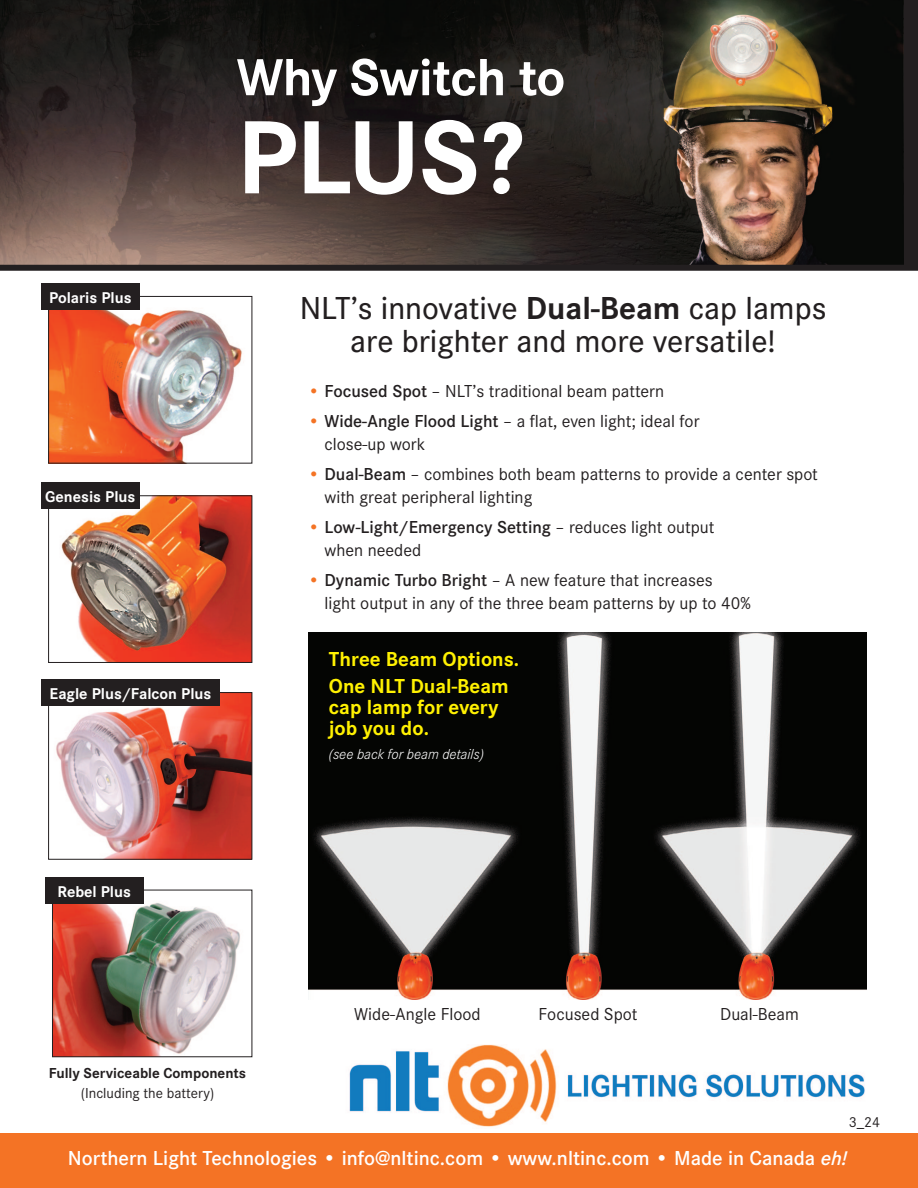
<style>
.page{position:relative;width:918px;height:1188px;background:#fff}
.page>*{position:absolute;margin:0;border:0;box-sizing:border-box;transform-origin:0 0}
.t1{font:700 108px "Corporate S";color:#fff}
.t2{font:700 54px "Corporate S";letter-spacing:-.015em;color:#fff}
.t3{font:500 33px/32.4px "Corporate S";color:#231f20;text-align:center}
.t4{font:600 21px "Corporate S";color:#fff}
.t5{font:700 21px/21px "Corporate S";color:#fff101}
.t6{font:18px/22.5px "Corporate S";color:#231f20}
.t7{font:700 16.2px "Corporate S";color:#fff}
.t8{font:700 15px/19.8px "Corporate S";color:#231f20;text-align:center}
.t9{font:italic 300 15px "Corporate S";color:#fff}
.t10{font:15px "Corporate S";color:#231f20}
.s1{font-weight:700}
.s2{color:#f47325}
.s3{font-weight:600}
.s4{font-weight:400}
.s5{font-style:italic}
</style>
<div class="page">
<img style="left:0;top:0;width:903px;height:265px">
<div style="left:0;top:265px;width:918px;height:6px;background:#231f20"></div>
<div style="left:0;top:1133px;width:918px;height:55px;background:#f47325"></div>
<img style="left:349px;top:1044px;width:516px;height:83px">
<img style="left:50px;top:309px;width:192px;height:152px">
<div style="left:48px;top:296px;width:204px;height:167px;border:1px solid #231f20"></div>
<img style="left:61px;top:497px;width:189px;height:164px">
<div style="left:48px;top:495px;width:204px;height:168px;border:1px solid #231f20"></div>
<img style="left:56px;top:694px;width:194px;height:164px">
<div style="left:48px;top:692px;width:204px;height:168px;border:1px solid #231f20"></div>
<div style="left:41px;top:283px;width:99px;height:26px;background:#231f20"></div>
<div style="left:41px;top:482px;width:99px;height:27px;background:#231f20"></div>
<div style="left:41px;top:679px;width:179px;height:27px;background:#231f20"></div>
<img style="left:54px;top:902px;width:186px;height:153px">
<div style="left:52px;top:890px;width:200px;height:167px;border:1px solid #231f20"></div>
<div style="left:45px;top:877px;width:99px;height:26px;background:#231f20"></div>
<img style="left:309px;top:633px;width:558px;height:366px">
<p class="t2" style="left:237px;top:59px;width:330px">Why Switch to</p>
<p class="t1" style="left:237px;top:121px;width:288px">PLUS?</p>
<p class="t7" style="left:49px;top:292px;width:84px">Polaris Plus</p>
<p class="t7" style="left:45px;top:491px;width:92px">Genesis Plus</p>
<p class="t7" style="left:50px;top:688px;width:163px">Eagle Plus/Falcon Plus</p>
<p class="t3" style="left:300px;top:295px;width:528px">NLT’s innovative <span class="s1">Dual-Beam</span> cap lamps are brighter and more versatile!</p>
<p class="t6" style="left:308px;top:381px;width:358px"><span class="s2">•</span> <span class="s3">Focused Spot</span> – NLT’s traditional beam pattern</p>
<p class="t6" style="left:324px;top:412px;width:377px;text-indent:-16px"><span class="s2">•</span> <span class="s3">Wide-Angle Flood Light</span> – a flat, even light; ideal for close-up work</p>
<p class="t6" style="left:324px;top:465px;width:495px;text-indent:-16px"><span class="s2">•</span> <span class="s3">Dual-Beam</span> – combines both beam patterns to provide a center spot with great peripheral lighting</p>
<p class="t6" style="left:324px;top:518px;width:392px;text-indent:-16px"><span class="s2">•</span> <span class="s3">Low-Light/Emergency Setting</span> – reduces light output when needed</p>
<p class="t6" style="left:324px;top:571px;width:428px;text-indent:-16px"><span class="s2">•</span> <span class="s3">Dynamic Turbo Bright</span> – A new feature that increases<br>light output in any of the three beam patterns by up to 40%</p>
<p class="t5" style="left:329px;top:651px;width:192px">Three Beam Options.</p>
<p class="t5" style="left:329px;top:677px;width:181px">One NLT Dual-Beam cap lamp for every job you do.</p>
<p class="t9" style="left:329px;top:745px;width:156px">(see back for beam details)</p>
<p class="t7" style="left:57px;top:886px;width:75px">Rebel Plus</p>
<p class="t6" style="left:354px;top:1004px;width:128px">Wide-Angle Flood</p>
<p class="t6" style="left:539px;top:1004px;width:100px">Focused Spot</p>
<p class="t6" style="left:720px;top:1004px;width:80px">Dual-Beam</p>
<p class="t8" style="left:49px;top:1064px;width:199px">Fully Serviceable Components <span class="s4">(Including the battery)</span></p>
<p class="t10" style="left:849px;top:1117px;width:33px">3_24</p>
<p class="t4" style="left:68px;top:1151px;width:781px">Northern Light Technologies • info@nltinc.com • www.nltinc.com • Made in Canada <span class="s5">eh!</span></p>
</div>
